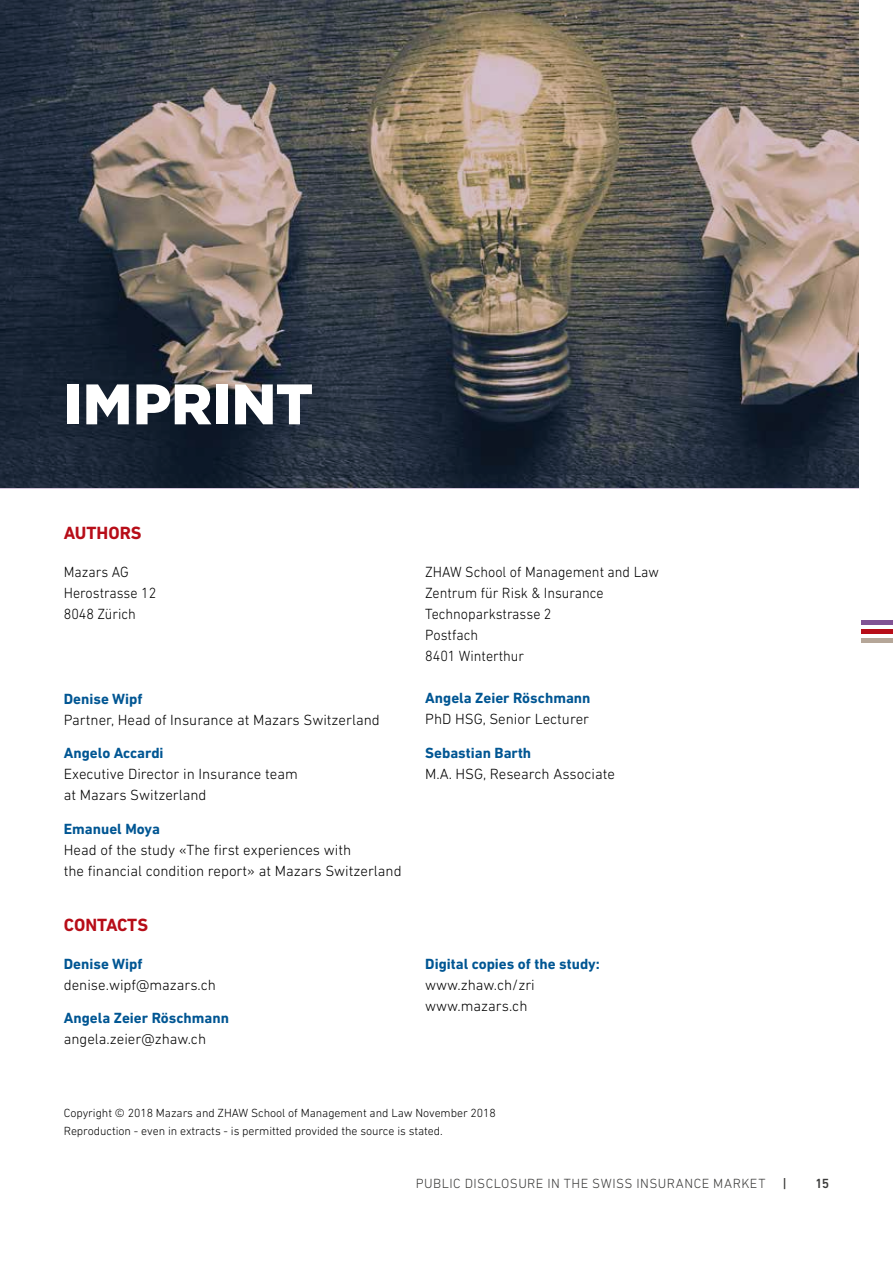
<style>
.page{position:relative;width:893px;height:1263px;background:#fff}
.page>*{position:absolute;margin:0;border:0;box-sizing:border-box;transform-origin:0 0}
.t1{font:900 57px "Gotham";letter-spacing:.005em;color:#fff}
.t2{font:700 18px "DIN Next LT Pro";color:#b70d18}
.t3{font:300 15px/21px "DIN Next LT Pro";color:#000}
.t4{font:300 15px/21px "DIN Next LT Pro";color:#000;scale:.95 1}
.t5{font:700 15px "DIN Next LT Pro";color:#005693}
.t6{font:300 13.5px "DIN Next LT Pro";letter-spacing:.03em;color:#3c3c3b}
.t7{font:500 13.5px "DIN Next LT Pro";color:#3c3c3b}
.t8{font:300 12px/18px "DIN Next LT Pro";letter-spacing:-.005em;color:#000}
</style>
<div class="page">
<hr style="left:861px;top:638px;width:32px;height:4px;background:#b5a698">
<div style="left:861px;top:629px;width:32px;height:5px;background:#b70d18"></div>
<hr style="left:861px;top:621px;width:32px;height:4px;background:#815394">
<svg style="left:0;top:0;width:859px;height:489px;background:#5a5757"></svg>
<h1 class="t1" style="left:64px;top:371px;width:251px">IMPRINT</h1>
<p class="t2" style="left:64px;top:523px;width:79px">AUTHORS</p>
<p class="t4" style="left:64px;top:562px;width:99px">Mazars AG<br>Herostrasse 12<br>8048 Zürich</p>
<p class="t5" style="left:64px;top:690px;width:80px">Denise Wipf</p>
<p class="t3" style="left:64px;top:709px;width:318px">Partner, Head of Insurance at Mazars Switzerland</p>
<p class="t5" style="left:64px;top:744px;width:101px">Angelo Accardi</p>
<p class="t3" style="left:64px;top:764px;width:236px">Executive Director in Insurance team at Mazars Switzerland</p>
<p class="t5" style="left:64px;top:820px;width:98px">Emanuel Moya</p>
<p class="t3" style="left:64px;top:839px;width:339px">Head of the study «The first experiences with<br>the financial condition report» at Mazars Switzerland</p>
<p class="t2" style="left:64px;top:914px;width:86px">CONTACTS</p>
<p class="t5" style="left:64px;top:955px;width:80px">Denise Wipf</p>
<p class="t3" style="left:64px;top:974px;width:154px">denise.wipf@mazars.ch</p>
<p class="t5" style="left:64px;top:1009px;width:167px">Angela Zeier Röschmann</p>
<p class="t3" style="left:64px;top:1029px;width:144px">angela.zeier@zhaw.ch</p>
<p class="t4" style="left:425px;top:562px;width:248px">ZHAW School of Management and Law<br>Zentrum für Risk &amp; Insurance<br>Technoparkstrasse 2<br>Postfach<br>8401 Winterthur</p>
<p class="t5" style="left:425px;top:689px;width:167px">Angela Zeier Röschmann</p>
<p class="t3" style="left:425px;top:709px;width:165px">PhD HSG, Senior Lecturer</p>
<p class="t5" style="left:425px;top:744px;width:108px">Sebastian Barth</p>
<p class="t3" style="left:425px;top:763px;width:191px">M.A. HSG, Research Associate</p>
<p class="t5" style="left:425px;top:955px;width:176px">Digital copies of the study:</p>
<p class="t3" style="left:425px;top:974px;width:111px">www.zhaw.ch/zri www.mazars.ch</p>
<p class="t8" style="left:64px;top:1104px;width:434px">Copyright © 2018 Mazars and ZHAW School of Management and Law November 2018<br>Reproduction - even in extracts - is permitted provided the source is stated.</p>
<p class="t6" style="left:416px;top:1176px;width:351px">PUBLIC DISCLOSURE IN THE SWISS INSURANCE MARKET</p>
<p class="t7" style="left:782px;top:1176px;width:6px">|</p>
<p class="t7" style="left:815px;top:1176px;width:16px">15</p>
</div>
